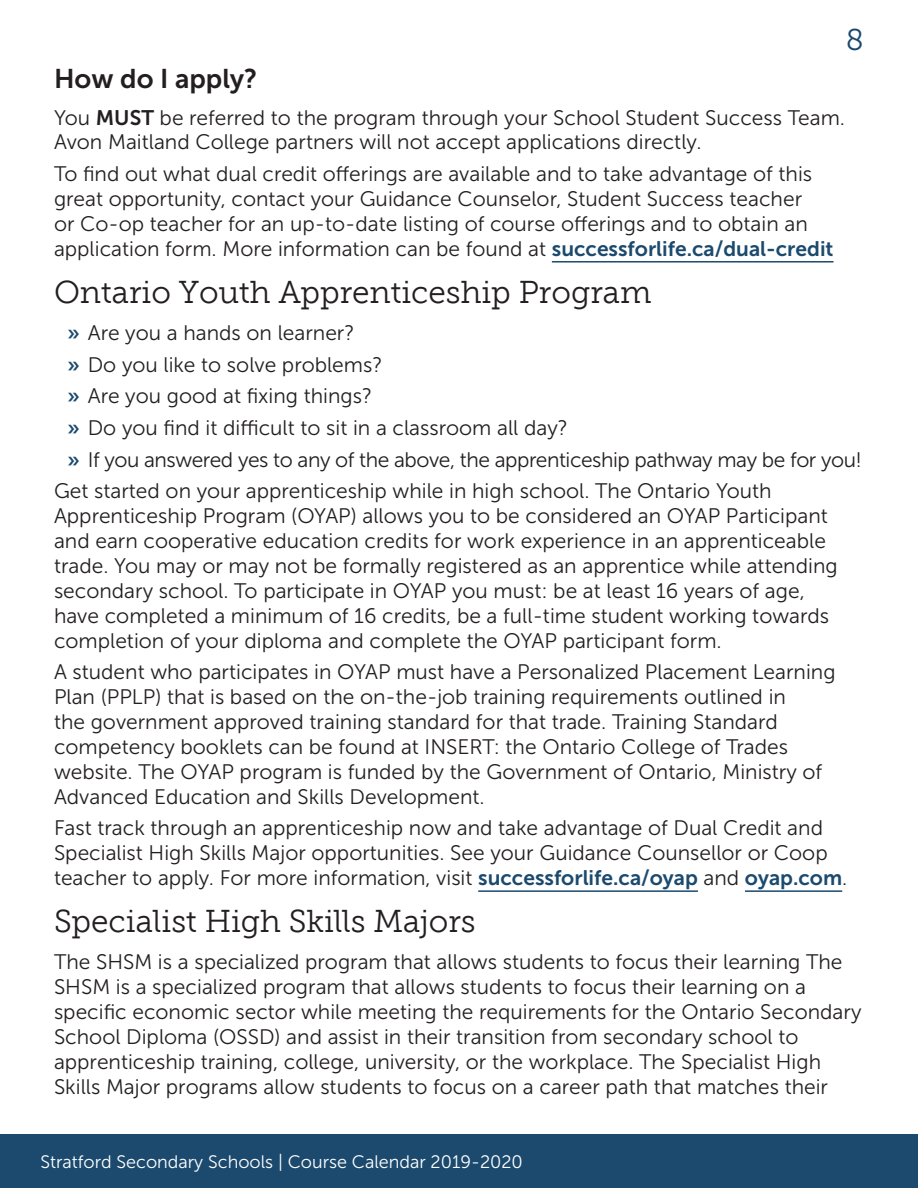
<style>
.page{position:relative;width:918px;height:1188px;background:#fff}
.page>*{position:absolute;margin:0;border:0;box-sizing:border-box;transform-origin:0 0}
.t1{font:31.5px "Museo Slab 300";color:#231f20}
.t2{font:30px "Museo Sans 300";color:#1b4a6e}
.t3{font:27px "Museo Sans 700";color:#231f20}
.t4{font:21px/24.9px "Museo Sans 300";color:#231f20}
.t5{font:21px "Museo Sans 300";letter-spacing:-.02em;color:#231f20}
.t6{font:18px "Museo Sans 300";color:#fff}
.s1{font-family:"Museo Sans 700"}
.s2{font-family:"Museo Sans 700";color:#1b4a6e}
</style>
<div class="page">
<div style="left:0;top:1134px;width:918px;height:54px;background:#1b4a6e"></div>
<hr style="left:552px;top:261px;width:282px;height:2px;background:#1b4a6e">
<hr style="left:478px;top:890px;width:220px;height:2px;background:#1b4a6e">
<hr style="left:745px;top:890px;width:97px;height:2px;background:#1b4a6e">
<h2 class="t2" style="left:846px;top:24px;width:20px">8</h2>
<h4 class="t3" style="left:54px;top:63px;width:205px">How do I apply?</h4>
<p class="t4" style="left:54px;top:105px;width:793px">You <span class="s1">MUST</span> be referred to the program through your School Student Success Team.<br>Avon Maitland College partners will not accept applications directly.</p>
<p class="t4" style="left:54px;top:162px;width:781px">To find out what dual credit offerings are available and to take advantage of this great opportunity, contact your Guidance Counselor, Student Success teacher<br>or Co-op teacher for an up-to-date listing of course offerings and to obtain an application form. More information can be found at <span class="s2">successforlife.ca/dual-credit</span></p>
<h3 class="t1" style="left:54px;top:275px;width:599px">Ontario Youth Apprenticeship Program</h3>
<p class="t4" style="left:68px;top:320px;width:289px"><span class="s2">»</span> Are you a hands on learner?</p>
<p class="t4" style="left:68px;top:352px;width:317px"><span class="s2">»</span> Do you like to solve problems?</p>
<p class="t4" style="left:68px;top:384px;width:306px"><span class="s2">»</span> Are you good at fixing things?</p>
<p class="t4" style="left:68px;top:415px;width:502px"><span class="s2">»</span> Do you find it difficult to sit in a classroom all day?</p>
<p class="t5" style="left:68px;top:448px;width:796px"><span class="s2">»</span> If you answered yes to any of the above, the apprenticeship pathway may be for you!</p>
<p class="t4" style="left:54px;top:479px;width:785px">Get started on your apprenticeship while in high school. The Ontario Youth Apprenticeship Program (OYAP) allows you to be considered an OYAP Participant and earn cooperative education credits for work experience in an apprenticeable trade. You may or may not be formally registered as an apprentice while attending secondary school. To participate in OYAP you must: be at least 16 years of age, have completed a minimum of 16 credits, be a full-time student working towards completion of your diploma and complete the OYAP participant form.</p>
<p class="t4" style="left:54px;top:660px;width:783px">A student who participates in OYAP must have a Personalized Placement Learning Plan (PPLP) that is based on the on-the-job training requirements outlined in<br>the government approved training standard for that trade. Training Standard competency booklets can be found at INSERT: the Ontario College of Trades website. The OYAP program is funded by the Government of Ontario, Ministry of Advanced Education and Skills Development.</p>
<p class="t4" style="left:54px;top:816px;width:795px">Fast track through an apprenticeship now and take advantage of Dual Credit and<br>Specialist High Skills Major opportunities. See your Guidance Counsellor or Coop teacher to apply. For more information, visit <span class="s2">successforlife.ca/oyap</span> and <span class="s2">oyap.com</span>.</p>
<h3 class="t1" style="left:54px;top:904px;width:423px">Specialist High Skills Majors</h3>
<p class="t4" style="left:54px;top:950px;width:809px">The SHSM is a specialized program that allows students to focus their learning The SHSM is a specialized program that allows students to focus their learning on a specific economic sector while meeting the requirements for the Ontario Secondary School Diploma (OSSD) and assist in their transition from secondary school to apprenticeship training, college, university, or the workplace. The Specialist High Skills Major programs allow students to focus on a career path that matches their</p>
<p class="t6" style="left:40px;top:1152px;width:484px">Stratford Secondary Schools | Course Calendar 2019-2020</p>
</div>
